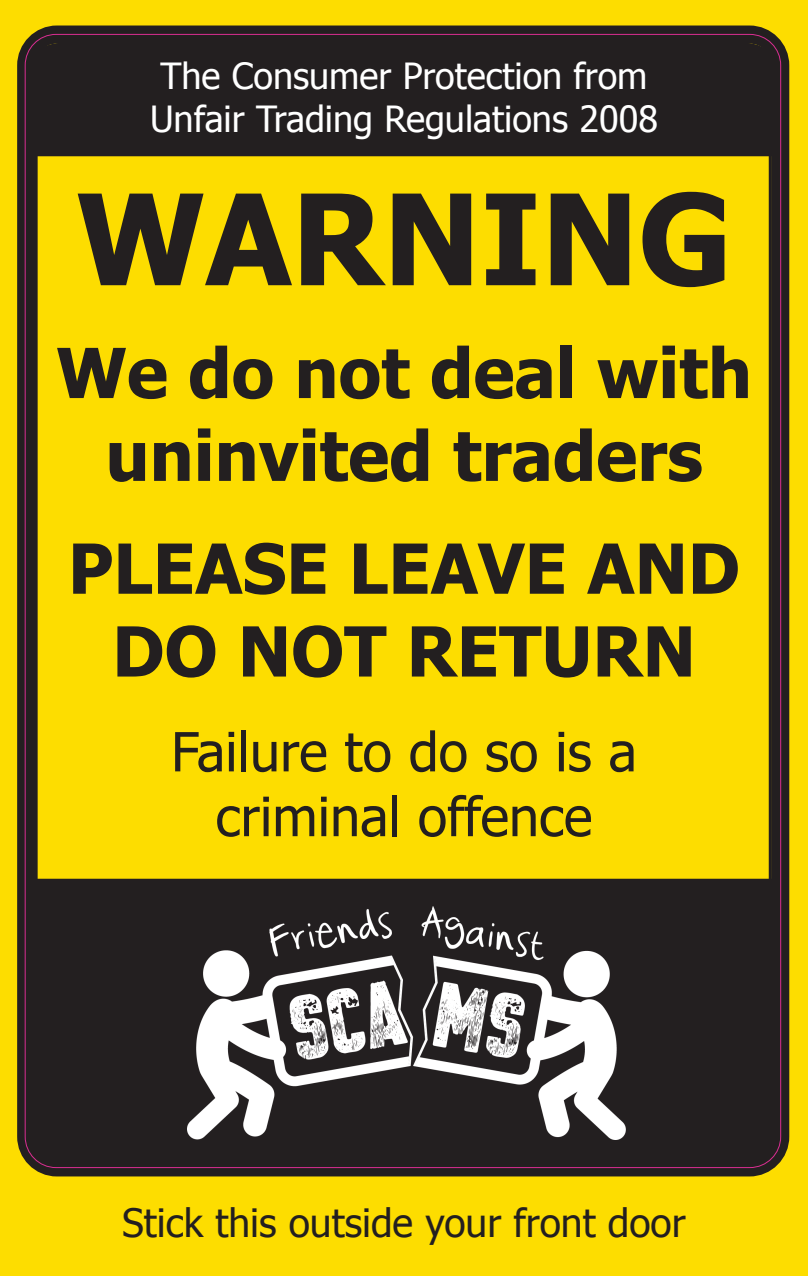
<style>
.page{position:relative;width:808px;height:1276px;background:#fddd00}
.page>*{position:absolute;margin:0;border:0;box-sizing:border-box;transform-origin:0 0}
.t1{font:700 126px "Tahoma";color:#231f20}
.t2{font:700 69px/82.8px "Tahoma";color:#231f20;text-align:center}
.t3{font:54px/64.8px "Tahoma";color:#231f20;text-align:center}
.t4{font:39px "Tahoma";color:#231f20}
.t5{font:36px/43.2px "Tahoma";color:#fff}
</style>
<div class="page">
<div style="left:36px;top:45px;width:734px;height:111px;background:#231f20"></div>
<div style="left:36px;top:878px;width:734px;height:279px;background:#231f20"></div>
<div style="left:17px;top:26px;width:772px;height:1150px;border:18px solid #231f20;border-radius:31px"></div>
<img style="left:188px;top:906px;width:438px;height:233px">
<p class="t5" style="left:150px;top:52px;width:509px">The Consumer Protection from<br>Unfair Trading Regulations 2008</p>
<p class="t1" style="left:76px;top:151px;width:658px">WARNING</p>
<p class="t2" style="left:56px;top:327px;width:697px">We do not deal with uninvited traders</p>
<p class="t2" style="left:68px;top:523px;width:673px">PLEASE LEAVE AND<br>DO NOT RETURN</p>
<p class="t3" style="left:171px;top:717px;width:467px">Failure to do so is a criminal offence</p>
<p class="t4" style="left:122px;top:1197px;width:565px">Stick this outside your front door</p>
</div>
